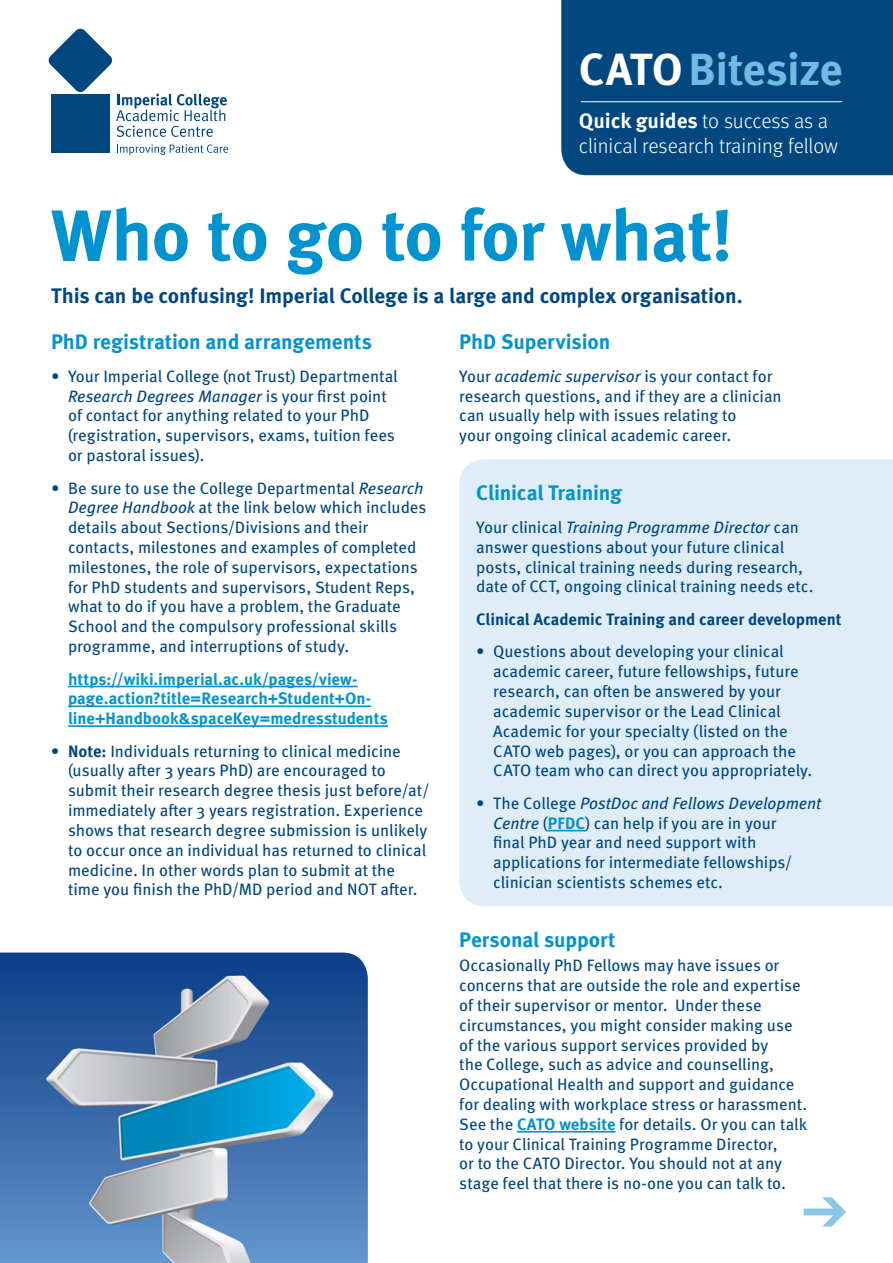
<style>
.page{position:relative;width:893px;height:1263px;background:#fff}
.page>*{position:absolute;margin:0;border:0;box-sizing:border-box;transform-origin:0 0}
.t1{font:700 72px "Meta OT";letter-spacing:-.02em;color:#0093d0}
.t2{font:700 45px "Meta OT";letter-spacing:-.015em;color:#6dbce3}
.t3{font:700 21px "Meta OT";letter-spacing:-.01em;color:#0093d0}
.t4{font:700 21px "Meta OT";letter-spacing:-.01em;color:#00467f}
.t5{font:300 21px/25.2px "Meta OT";letter-spacing:-.005em;color:#fff}
.t6{font:16.5px/19.8px "Meta OT";letter-spacing:-.005em;color:#00467f}
.t7{font:700 16.5px/19.8px "Meta OT";letter-spacing:-.005em;color:#0093d0}
.t8{font:700 16.5px "Meta OT";letter-spacing:-.005em;color:#00467f}
.s1{color:#fff}
.s2{font-weight:700}
.s3{font-style:italic}
.s4{font-weight:700;color:#0093d0}
</style>
<div class="page">
<div style="left:459px;top:459px;width:434px;height:447px;background:#deedf7"></div>
<hr style="left:68px;top:686px;width:290px;height:1px;background:#0093d0">
<hr style="left:68px;top:705px;width:303px;height:2px;background:#0093d0">
<hr style="left:68px;top:725px;width:320px;height:2px;background:#0093d0">
<hr style="left:548px;top:830px;width:37px;height:1px;background:#0093d0">
<hr style="left:517px;top:1131px;width:98px;height:1px;background:#0093d0">
<svg style="left:804px;top:1197px;width:42px;height:29px"></svg>
<img style="left:0;top:952px;width:368px;height:311px">
<svg style="left:117px;top:144px;width:111px;height:11px"></svg>
<div style="left:51px;top:94px;width:59px;height:59px;background:#00467f"></div>
<svg style="left:48px;top:28px;width:179px;height:109px"></svg>
<div style="left:561px;top:0;width:332px;height:175px;background:#00467f"></div>
<hr style="left:581px;top:101px;width:261px;height:1px;background:#fff">
<h2 class="t2" style="left:579px;top:41px;width:265px"><span class="s1">CATO</span>Bitesize</h2>
<p class="t5" style="left:579px;top:109px;width:261px"><span class="s2">Quick guides</span> to success as a clinical research training fellow</p>
<h1 class="t1" style="left:51px;top:190px;width:683px">Who to go to for what!</h1>
<p class="t4" style="left:51px;top:282px;width:693px">This can be confusing! Imperial College is a large and complex organisation.</p>
<p class="t3" style="left:51px;top:329px;width:323px">PhD registration and arrangements</p>
<p class="t6" style="left:68px;top:366px;width:331px;text-indent:-17px">• Your Imperial College (not Trust) Departmental <span class="s3">Research Degrees Manager</span> is your first point of contact for anything related to your PhD (registration, supervisors, exams, tuition fees or pastoral issues).</p>
<p class="t6" style="left:68px;top:478px;width:360px;text-indent:-17px">• Be sure to use the College Departmental <span class="s3">Research Degree Handbook</span> at the link below which includes details about Sections/Divisions and their contacts, milestones and examples of completed milestones, the role of supervisors, expectations for PhD students and supervisors, Student Reps, what to do if you have a problem, the Graduate School and the compulsory professional skills programme, and interruptions of study.</p>
<p class="t7" style="left:68px;top:669px;width:321px">https://wiki.imperial.ac.uk/pages/view&shy;page.action?title=Research+Student+On&shy;line+Handbook&amp;spaceKey=medresstudents</p>
<p class="t6" style="left:68px;top:741px;width:363px;text-indent:-17px"><span class="s2">• Note:</span> Individuals returning to clinical medicine (usually after 3 years PhD) are encouraged to submit their research degree thesis just before/at/ immediately after 3 years registration. Experience shows that research degree submission is unlikely to occur once an individual has returned to clinical medicine. In other words plan to submit at the time you finish the PhD/MD period and NOT after.</p>
<p class="t3" style="left:459px;top:329px;width:153px">PhD Supervision</p>
<p class="t6" style="left:459px;top:366px;width:324px">Your <span class="s3">academic supervisor</span> is your contact for research questions, and if they are a clinician can usually help with issues relating to<br>your ongoing clinical academic career.</p>
<p class="t3" style="left:476px;top:480px;width:147px">Clinical Training</p>
<p class="t6" style="left:476px;top:517px;width:339px">Your clinical <span class="s3">Training Programme Director</span> can answer questions about your future clinical posts, clinical training needs during research, date of CCT, ongoing clinical training needs etc.</p>
<p class="t8" style="left:476px;top:609px;width:367px">Clinical Academic Training and career development</p>
<p class="t6" style="left:493px;top:642px;width:321px;text-indent:-17px">• Questions about developing your clinical academic career, future fellowships, future research, can often be answered by your academic supervisor or the Lead Clinical Academic for your specialty (listed on the CATO web pages), or you can approach the CATO team who can direct you appropriately.</p>
<p class="t6" style="left:493px;top:793px;width:330px;text-indent:-17px">• The College <span class="s3">PostDoc and Fellows Development Centre</span> (<span class="s4">PFDC</span>) can help if you are in your<br>final PhD year and need support with applications for intermediate fellowships/ clinician scientists schemes etc.</p>
<p class="t3" style="left:459px;top:927px;width:158px">Personal support</p>
<p class="t6" style="left:459px;top:956px;width:349px">Occasionally PhD Fellows may have issues or concerns that are outside the role and expertise of their supervisor or mentor. Under these circumstances, you might consider making use of the various support services provided by<br>the College, such as advice and counselling, Occupational Health and support and guidance for dealing with workplace stress or harassment.<br>See the <span class="s4">CATO website</span> for details. Or you can talk to your Clinical Training Programme Director,<br>or to the CATO Director. You should not at any stage feel that there is no-one you can talk to.</p>
</div>
